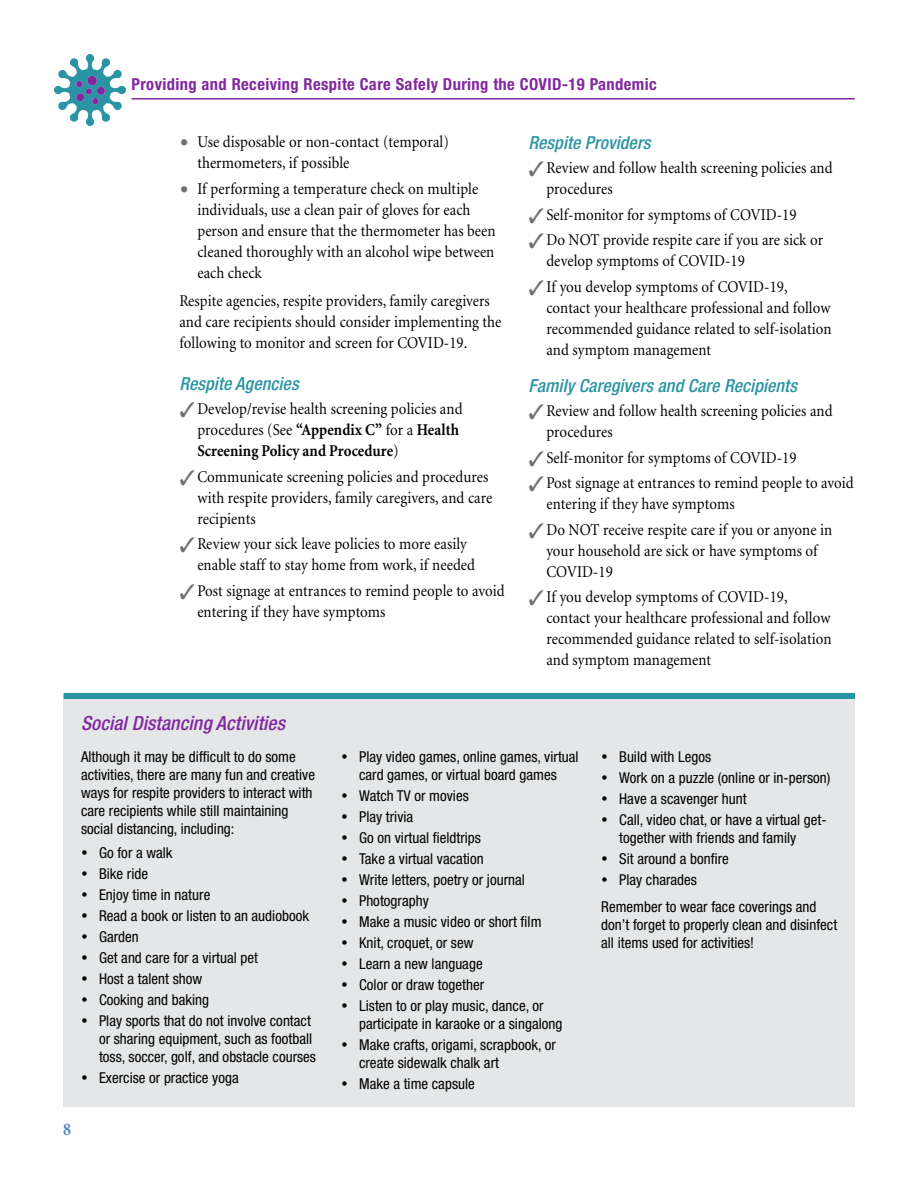
<style>
.page{position:relative;width:918px;height:1188px;background:#fff}
.page>*{position:absolute;margin:0;border:0;box-sizing:border-box;transform-origin:0 0}
.Sidebar_subhead_1{font:italic 500 condensed 19.5px "Helvetica Neue";letter-spacing:.005em;color:#8227a0}
.Subhead_2{font:italic 500 condensed 18px "Helvetica Neue";letter-spacing:.005em;color:#2a94a4}
.t1{font:700 18px "Minion";color:#4f84c4;scale:.9 1}
.Body_Text{font:16.5px/21px "Minion";letter-spacing:.005em;color:#000;scale:.9 1}
.t2{font:700 condensed 16.5px "Helvetica Neue";letter-spacing:.025em;color:#8227a0}
.Sidebar_Text{font:condensed 15px/18px "Helvetica Neue";color:#000}
.s1{color:#717073}
.s2{font-weight:700}
</style>
<div class="page">
<hr style="left:132px;top:98px;width:722px;height:2px;background:#8227a0">
<svg style="left:54px;top:54px;width:72px;height:72px"></svg>
<div style="left:63px;top:695px;width:792px;height:412px;background:#e4e6e7"></div>
<div style="left:64px;top:693px;width:791px;height:6px;background:#2a94a4"></div>
<p class="t2" style="left:131px;top:74px;width:527px">Providing and Receiving Respite Care Safely During the COVID-19 Pandemic</p>
<p class="Body_Text" style="left:197px;top:132px;width:281px;text-indent:-18px"><span class="s1">•</span> Use disposable or non-contact (temporal) thermometers, if possible</p>
<p class="Body_Text" style="left:197px;top:179px;width:333px;text-indent:-18px"><span class="s1">•</span> If performing a temperature check on multiple individuals, use a clean pair of gloves for each person and ensure that the thermometer has been cleaned thoroughly with an alcohol wipe between each check</p>
<p class="Body_Text" style="left:179px;top:291px;width:359px">Respite agencies, respite providers, family caregivers and care recipients should consider implementing the following to monitor and screen for COVID-19.</p>
<p class="Subhead_2" style="left:179px;top:373px;width:121px">Respite Agencies</p>
<p class="Body_Text" style="left:197px;top:399px;width:296px;text-indent:-18px"><span class="s1">✓</span>Develop/revise health screening policies and procedures (See <span class="s2">“Appendix C”</span> for a <span class="s2">Health<br>Screening Policy and Procedure</span>)</p>
<p class="Body_Text" style="left:197px;top:467px;width:329px;text-indent:-18px"><span class="s1">✓</span>Communicate screening policies and procedures with respite providers, family caregivers, and care recipients</p>
<p class="Body_Text" style="left:197px;top:534px;width:310px;text-indent:-18px"><span class="s1">✓</span>Review your sick leave policies to more easily enable staff to stay home from work, if needed</p>
<p class="Body_Text" style="left:197px;top:581px;width:343px;text-indent:-18px"><span class="s1">✓</span>Post signage at entrances to remind people to avoid entering if they have symptoms</p>
<p class="Subhead_2" style="left:528px;top:132px;width:124px">Respite Providers</p>
<p class="Body_Text" style="left:546px;top:158px;width:320px;text-indent:-18px"><span class="s1">✓</span>Review and follow health screening policies and procedures</p>
<p class="Body_Text" style="left:528px;top:204px;width:300px"><span class="s1">✓</span>Self-monitor for symptoms of COVID-19</p>
<p class="Body_Text" style="left:546px;top:230px;width:309px;text-indent:-18px"><span class="s1">✓</span>Do NOT provide respite care if you are sick or develop symptoms of COVID-19</p>
<p class="Body_Text" style="left:546px;top:276px;width:318px;text-indent:-18px"><span class="s1">✓</span>If you develop symptoms of COVID-19, contact your healthcare professional and follow recommended guidance related to self-isolation and symptom management</p>
<p class="Subhead_2" style="left:528px;top:375px;width:270px">Family Caregivers and Care Recipients</p>
<p class="Body_Text" style="left:546px;top:401px;width:320px;text-indent:-18px"><span class="s1">✓</span>Review and follow health screening policies and procedures</p>
<p class="Body_Text" style="left:528px;top:447px;width:300px"><span class="s1">✓</span>Self-monitor for symptoms of COVID-19</p>
<p class="Body_Text" style="left:546px;top:473px;width:343px;text-indent:-18px"><span class="s1">✓</span>Post signage at entrances to remind people to avoid entering if they have symptoms</p>
<p class="Body_Text" style="left:546px;top:519px;width:319px;text-indent:-18px"><span class="s1">✓</span>Do NOT receive respite care if you or anyone in your household are sick or have symptoms of<br>COVID-19</p>
<p class="Body_Text" style="left:546px;top:587px;width:318px;text-indent:-18px"><span class="s1">✓</span>If you develop symptoms of COVID-19, contact your healthcare professional and follow recommended guidance related to self-isolation and symptom management</p>
<p class="Sidebar_subhead_1" style="left:81px;top:711px;width:206px">Social Distancing Activities</p>
<p class="Sidebar_Text" style="left:81px;top:748px;width:236px">Although it may be difficult to do some activities, there are many fun and creative ways for respite providers to interact with care recipients while still maintaining social distancing, including:</p>
<p class="Sidebar_Text" style="left:81px;top:844px;width:93px">• Go for a walk</p>
<p class="Sidebar_Text" style="left:81px;top:865px;width:69px">• Bike ride</p>
<p class="Sidebar_Text" style="left:81px;top:886px;width:131px">• Enjoy time in nature</p>
<p class="Sidebar_Text" style="left:81px;top:907px;width:230px">• Read a book or listen to an audiobook</p>
<p class="Sidebar_Text" style="left:81px;top:928px;width:59px">• Garden</p>
<p class="Sidebar_Text" style="left:81px;top:949px;width:179px">• Get and care for a virtual pet</p>
<p class="Sidebar_Text" style="left:81px;top:970px;width:123px">• Host a talent show</p>
<p class="Sidebar_Text" style="left:81px;top:991px;width:130px">• Cooking and baking</p>
<p class="Sidebar_Text" style="left:99px;top:1012px;width:219px;text-indent:-18px">• Play sports that do not involve contact or sharing equipment, such as football toss, soccer, golf, and obstacle courses</p>
<p class="Sidebar_Text" style="left:81px;top:1069px;width:159px">• Exercise or practice yoga</p>
<p class="t1" style="left:63px;top:1120px;width:10px">8</p>
<p class="Sidebar_Text" style="left:341px;top:748px;width:239px;text-align:center">• Play video games, online games, virtual card games, or virtual board games</p>
<p class="Sidebar_Text" style="left:341px;top:787px;width:129px">• Watch TV or movies</p>
<p class="Sidebar_Text" style="left:341px;top:808px;width:74px">• Play trivia</p>
<p class="Sidebar_Text" style="left:341px;top:829px;width:141px">• Go on virtual fieldtrips</p>
<p class="Sidebar_Text" style="left:341px;top:850px;width:144px">• Take a virtual vacation</p>
<p class="Sidebar_Text" style="left:341px;top:871px;width:185px">• Write letters, poetry or journal</p>
<p class="Sidebar_Text" style="left:341px;top:892px;width:89px">• Photography</p>
<p class="Sidebar_Text" style="left:341px;top:913px;width:202px">• Make a music video or short film</p>
<p class="Sidebar_Text" style="left:341px;top:934px;width:134px">• Knit, croquet, or sew</p>
<p class="Sidebar_Text" style="left:341px;top:955px;width:143px">• Learn a new language</p>
<p class="Sidebar_Text" style="left:341px;top:976px;width:145px">• Color or draw together</p>
<p class="Sidebar_Text" style="left:359px;top:997px;width:205px;text-indent:-18px">• Listen to or play music, dance, or participate in karaoke or a singalong</p>
<p class="Sidebar_Text" style="left:359px;top:1036px;width:198px;text-indent:-18px">• Make crafts, origami, scrapbook, or create sidewalk chalk art</p>
<p class="Sidebar_Text" style="left:341px;top:1075px;width:135px">• Make a time capsule</p>
<p class="Sidebar_Text" style="left:601px;top:748px;width:112px">• Build with Legos</p>
<p class="Sidebar_Text" style="left:601px;top:769px;width:231px">• Work on a puzzle (online or in-person)</p>
<p class="Sidebar_Text" style="left:601px;top:790px;width:147px">• Have a scavenger hunt</p>
<p class="Sidebar_Text" style="left:619px;top:811px;width:209px;text-indent:-18px">• Call, video chat, or have a virtual get&shy;together with friends and family</p>
<p class="Sidebar_Text" style="left:601px;top:850px;width:129px">• Sit around a bonfire</p>
<p class="Sidebar_Text" style="left:601px;top:871px;width:97px">• Play charades</p>
<p class="Sidebar_Text" style="left:601px;top:898px;width:238px">Remember to wear face coverings and don’t forget to properly clean and disinfect all items used for activities!</p>
</div>
